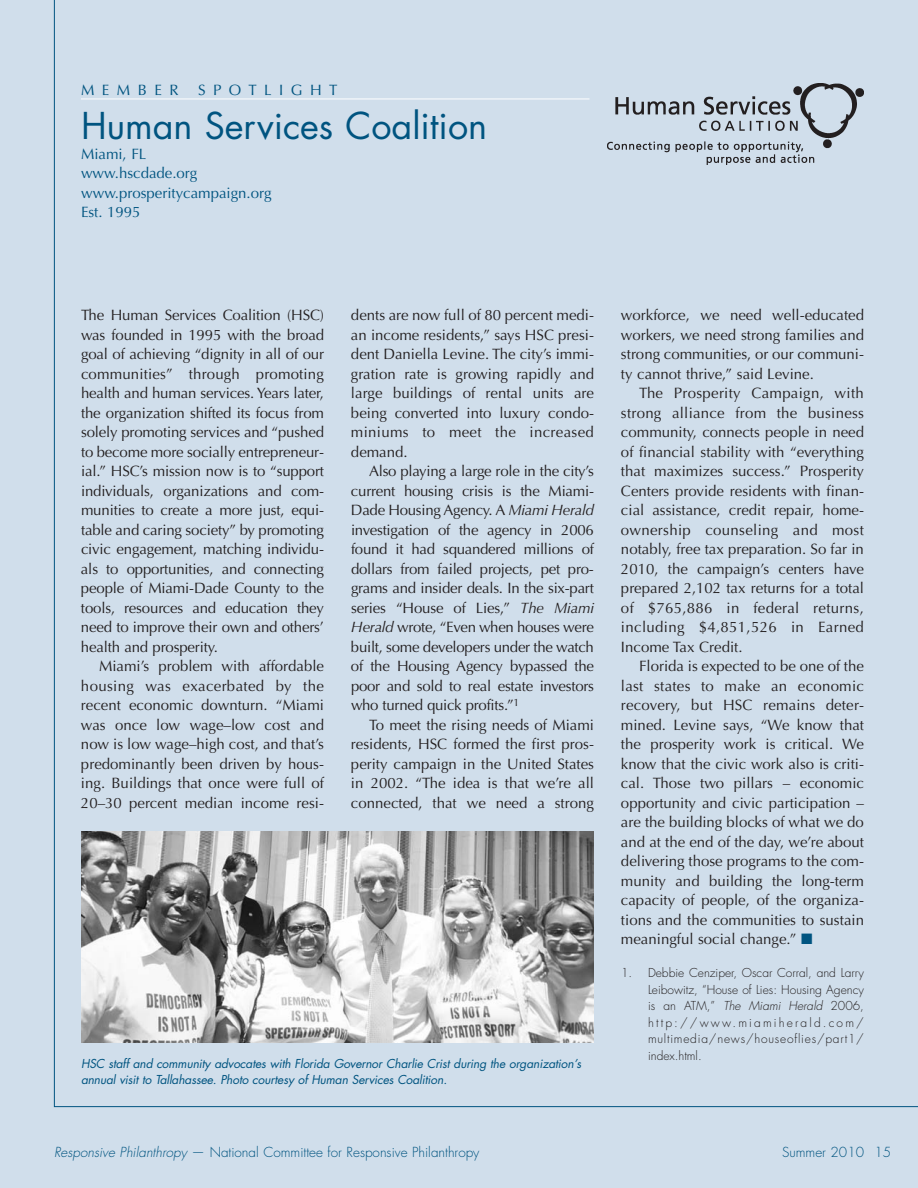
<style>
.page{position:relative;width:918px;height:1188px;background:#d0deeb}
.page>*{position:absolute;margin:0;border:0;box-sizing:border-box;transform-origin:0 0}
.t1{font:36px "Futura";color:#005480}
.t2{font:15px/19.5px "Optima";color:#231f20;text-align:justify}
.t3{font:15px/19.5px "Optima";color:#005480}
.t4{font:15px "Optima";letter-spacing:.5em;color:#005480}
.t5{font:300 13.5px "Futura";color:#005480}
.t6{font:300 12px/16.5px "Futura";letter-spacing:.065em;color:#231f20;text-align:justify}
.t7{font:italic 12px/15.8px "Futura";letter-spacing:-.01em;color:#005480}
.s1{font-style:italic}
.s2{color:#005480}
</style>
<div class="page">
<img style="left:81px;top:831px;width:513px;height:211px">
<img style="left:608px;top:83px;width:256px;height:82px">
<p class="t3" style="left:81px;top:81px;width:99px">MEMBER</p>
<p class="t4" style="left:198px;top:83px;width:141px">SPOTLIGHT</p>
<h1 class="t1" style="left:81px;top:110px;width:408px">Human Services Coalition</h1>
<p class="t3" style="left:81px;top:145px;width:192px">Miami, FL<br>www.hscdade.org www.prosperitycampaign.org<br>Est. 1995</p>
<p class="t2" style="left:81px;top:307px;width:245px">The Human Services Coalition (HSC) was founded in 1995 with the broad goal of achieving “dignity in all of our communities” through promoting health and human services. Years later, the organization shifted its focus from solely promoting services and “pushed to become more socially entrepreneur&shy;ial.” HSC’s mission now is to “support individuals, organizations and com&shy;munities to create a more just, equi&shy;table and caring society” by promoting civic engagement, matching individu&shy;als to opportunities, and connecting people of Miami-Dade County to the tools, resources and education they need to improve their own and others’ health and prosperity.</p>
<p class="t2" style="left:81px;top:658px;width:245px;text-indent:18px">Miami’s problem with affordable housing was exacerbated by the recent economic downturn. “Miami was once low wage–low cost and now is low wage–high cost, and that’s predominantly been driven by hous&shy;ing. Buildings that once were full of 20–30 percent median income resi-</p>
<p class="t2" style="left:351px;top:307px;width:245px">dents are now full of 80 percent medi&shy;an income residents,” says HSC presi&shy;dent Daniella Levine. The city’s immi&shy;gration rate is growing rapidly and large buildings of rental units are being converted into luxury condo&shy;miniums to meet the increased demand.</p>
<p class="t2" style="left:351px;top:463px;width:245px;text-indent:18px">Also playing a large role in the city’s current housing crisis is the Miami-Dade Housing Agency. A <span class="s1">Miami Herald </span>investigation of the agency in 2006 found it had squandered millions of dollars from failed projects, pet pro&shy;grams and insider deals. In the six-part series “House of Lies,” <span class="s1">The Miami Herald</span> wrote, “Even when houses were built, some developers under the watch of the Housing Agency bypassed the poor and sold to real estate investors who turned quick profits.”<sup>1</sup></p>
<p class="t2" style="left:351px;top:716px;width:245px;text-indent:18px">To meet the rising needs of Miami residents, HSC formed the first pros&shy;perity campaign in the United States in 2002. “The idea is that we’re all connected, that we need a strong</p>
<p class="t7" style="left:81px;top:1057px;width:502px">HSC staff and community advocates with Florida Governor Charlie Crist during the organization’s annual visit to Tallahassee. Photo courtesy of Human Services Coalition.</p>
<p class="t2" style="left:621px;top:307px;width:245px">workforce, we need well-educated workers, we need strong families and strong communities, or our communi&shy;ty cannot thrive,” said Levine.</p>
<p class="t2" style="left:621px;top:385px;width:245px;text-indent:18px">The Prosperity Campaign, with strong alliance from the business community, connects people in need of financial stability with “everything that maximizes success.” Prosperity Centers provide residents with finan&shy;cial assistance, credit repair, home&shy;ownership counseling and most notably, free tax preparation. So far in 2010, the campaign’s centers have prepared 2,102 tax returns for a total of $765,886 in federal returns, including $4,851,526 in Earned Income Tax Credit.</p>
<p class="t2" style="left:621px;top:658px;width:245px;text-indent:18px">Florida is expected to be one of the last states to make an economic recovery, but HSC remains deter&shy;mined. Levine says, “We know that the prosperity work is critical. We know that the civic work also is criti&shy;cal. Those two pillars – economic opportunity and civic participation – are the building blocks of what we do and at the end of the day, we’re about delivering those programs to the com&shy;munity and building the long-term capacity of people, of the organiza&shy;tions and the communities to sustain meaningful social change.” <span class="s2">■</span></p>
<p class="t6" style="left:648px;top:966px;width:218px;text-indent:-27px">1. Debbie Cenziper, Oscar Corral, and Larry Leibowitz, “House of Lies: Housing Agency is an ATM,” <span class="s1">The Miami Herald</span> 2006, http://www.miamiherald.com/ multimedia/news/houseoflies/part1/ index.html.</p>
<p class="t5" style="left:54px;top:1146px;width:427px"><span class="s1">Responsive Philanthropy</span> — National Committee for Responsive Philanthropy</p>
<p class="t5" style="left:782px;top:1146px;width:111px">Summer 2010 15</p>
</div>
